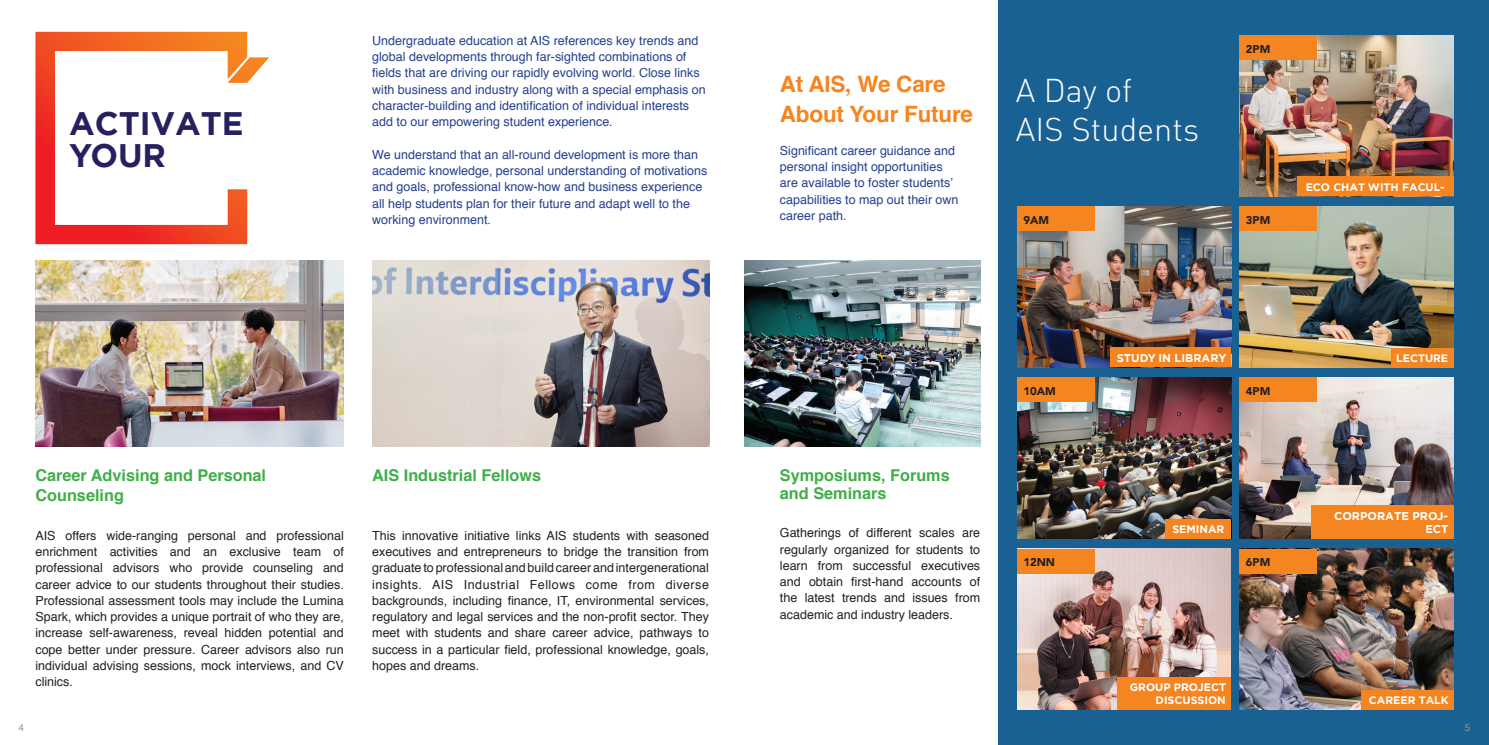
<style>
.page{position:relative;width:1489px;height:745px;background:#fff}
.page>*{position:absolute;margin:0;border:0;box-sizing:border-box;transform-origin:0 0}
.t1{font:300 32.5px "DIN";color:#fff}
.t2{font:700 32.5px/32.5px "Gotham";color:#252161}
.t3{font:700 22.5px/30px "Helvetica";letter-spacing:-.01em;color:#f58520}
.t4{font:700 16.25px/17.5px "Helvetica";color:#40ae49}
.t5{font:12.5px/16.2px "Helvetica";color:#231f20;text-align:justify}
.t6{font:12.5px/16.2px "Helvetica";color:#253f8e}
.t7{font:700 11.25px/13.5px "Gotham";color:#fff;text-align:right}
.t8{font:900 11.25px "Avenir";color:#231f20}
.t9{font:700 10.75px "Gotham";color:#fff}
.t10{font:10px "Helvetica";color:#939598}
</style>
<div class="page">
<div style="left:998px;top:0;width:490px;height:744px;background:#1a6193"></div>
<svg style="left:35px;top:32px;width:212px;height:212px"></svg>
<svg style="left:227px;top:57px;width:42px;height:26px"></svg>
<img style="left:1239px;top:206px;width:214px;height:161px">
<div style="left:1390px;top:347px;width:63px;height:20px;background:#f58520"></div>
<div style="left:1239px;top:206px;width:77px;height:25px;background:#f58520"></div>
<img style="left:1239px;top:548px;width:214px;height:161px">
<div style="left:1360px;top:689px;width:93px;height:20px;background:#f58520"></div>
<div style="left:1239px;top:548px;width:77px;height:25px;background:#f58520"></div>
<img style="left:1017px;top:548px;width:213px;height:161px">
<div style="left:1117px;top:676px;width:113px;height:33px;background:#f58520"></div>
<div style="left:1017px;top:548px;width:77px;height:25px;background:#f58520"></div>
<img style="left:1239px;top:35px;width:214px;height:161px">
<div style="left:1296px;top:177px;width:157px;height:19px;background:#f58520"></div>
<div style="left:1239px;top:35px;width:77px;height:25px;background:#f58520"></div>
<img style="left:1239px;top:377px;width:214px;height:161px">
<div style="left:1311px;top:505px;width:142px;height:33px;background:#f58520"></div>
<div style="left:1239px;top:377px;width:77px;height:25px;background:#f58520"></div>
<img style="left:1017px;top:206px;width:213px;height:161px">
<div style="left:1110px;top:347px;width:120px;height:20px;background:#f58520"></div>
<div style="left:1017px;top:206px;width:77px;height:25px;background:#f58520"></div>
<img style="left:1017px;top:377px;width:213px;height:161px">
<div style="left:1165px;top:518px;width:65px;height:20px;background:#f58520"></div>
<div style="left:1017px;top:377px;width:77px;height:25px;background:#f58520"></div>
<img style="left:35px;top:260px;width:309px;height:186px">
<img style="left:372px;top:260px;width:337px;height:186px">
<img style="left:744px;top:260px;width:236px;height:186px">
<p class="t2" style="left:69px;top:107px;width:176px">ACTIVATE<br>YOUR</p>
<p class="t6" style="left:372px;top:33px;width:335px">Undergraduate education at AIS references key trends and global developments through far-sighted combinations of fields that are driving our rapidly evolving world. Close links with business and industry along with a special emphasis on character-building and identification of individual interests add to our empowering student experience.</p>
<p class="t6" style="left:372px;top:146px;width:336px">We understand that an all-round development is more than academic knowledge, personal understanding of motivations and goals, professional know-how and business experience all help students plan for their future and adapt well to the working environment.</p>
<p class="t4" style="left:35px;top:466px;width:232px">Career Advising and Personal</p>
<p class="t4" style="left:35px;top:486px;width:90px">Counseling</p>
<p class="t5" style="left:35px;top:527px;width:310px">AIS offers wide-ranging personal and professional enrichment activities and an exclusive team of professional advisors who provide counseling and career advice to our students throughout their studies.<br>Professional assessment tools may include the Lumina Spark, which provides a unique portrait of who they are, increase self-awareness, reveal hidden potential and cope better under pressure. Career advisors also run individual advising sessions, mock interviews, and CV clinics.</p>
<p class="t4" style="left:372px;top:466px;width:170px">AIS Industrial Fellows</p>
<p class="t5" style="left:372px;top:527px;width:338px">This innovative initiative links AIS students with seasoned executives and entrepreneurs to bridge the transition from graduate to professional and build career and intergenerational insights. AIS Industrial Fellows come from diverse backgrounds, including finance, IT, environmental services, regulatory and legal services and the non-profit sector. They meet with students and share career advice, pathways to success in a particular field, professional knowledge, goals, hopes and dreams.</p>
<p class="t3" style="left:780px;top:69px;width:195px">At AIS, We Care<br>About Your Future</p>
<p class="t6" style="left:780px;top:142px;width:180px">Significant career guidance and personal insight opportunities are available to foster students’ capabilities to map out their own career path.</p>
<p class="t1" style="left:1015px;top:70px;width:118px">A Day of</p>
<p class="t1" style="left:1015px;top:109px;width:184px">AIS Students</p>
<p class="t8" style="left:1023px;top:210px;width:27px">9AM</p>
<p class="t8" style="left:1245px;top:39px;width:26px">2PM</p>
<p class="t8" style="left:1245px;top:210px;width:26px">3PM</p>
<p class="t9" style="left:1305px;top:180px;width:140px">ECO CHAT WITH FACUL-</p>
<p class="t4" style="left:780px;top:466px;width:171px">Symposiums, Forums and Seminars</p>
<p class="t5" style="left:780px;top:525px;width:202px">Gatherings of different scales are regularly organized for students to learn from successful executives and obtain first-hand accounts of the latest trends and issues from academic and industry leaders.</p>
<p class="t8" style="left:1023px;top:381px;width:34px">10AM</p>
<p class="t8" style="left:1023px;top:552px;width:33px">12NN</p>
<p class="t7" style="left:1116px;top:351px;width:111px">STUDY IN LIBRARY</p>
<p class="t8" style="left:1245px;top:381px;width:26px">4PM</p>
<p class="t9" style="left:1172px;top:521px;width:53px">SEMINAR</p>
<p class="t8" style="left:1245px;top:552px;width:26px">6PM</p>
<p class="t9" style="left:1129px;top:679px;width:98px">GROUP PROJECT</p>
<p class="t9" style="left:1155px;top:692px;width:72px">DISCUSSION</p>
<p class="t9" style="left:1395px;top:350px;width:54px">LECTURE</p>
<p class="t7" style="left:1333px;top:508px;width:116px">CORPORATE PROJ-<br>ECT</p>
<p class="t9" style="left:1368px;top:692px;width:81px">CAREER TALK</p>
<p class="t10" style="left:18px;top:719px;width:7px">4</p>
<p class="t10" style="left:1464px;top:719px;width:7px">5</p>
</div>
